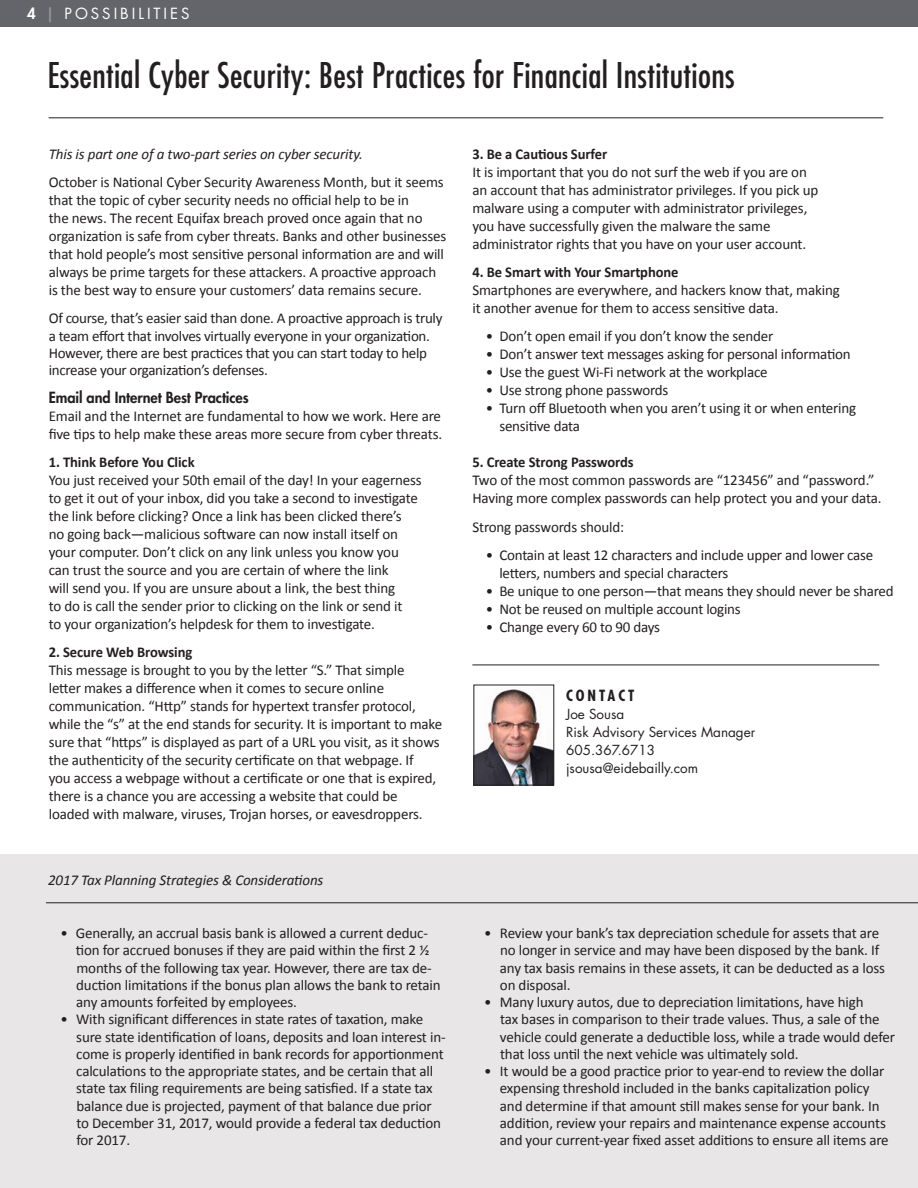
<style>
.page{position:relative;width:918px;height:1188px;background:#fff}
.page>*{position:absolute;margin:0;border:0;box-sizing:border-box;transform-origin:0 0}
.t1{font:condensed 34.5px "Futura";letter-spacing:.01em;color:#231f20}
.Body_Style{font:15px/18px "Calibri";letter-spacing:-.01em;color:#231f20}
.Body_Style-2{font:700 15px "Calibri";letter-spacing:-.005em;color:#231f20}
.Body_Style-3{font:italic 15px "Calibri";letter-spacing:-.01em;color:#231f20}
.Body_Style-4{font:800 15px "Futura";letter-spacing:-.005em;color:#231f20}
.t2{font:15px "Futura";letter-spacing:.2em;color:#fff}
.t3{font:700 condensed 15px "Futura";letter-spacing:.2em;color:#231f20}
.t4{font:13.5px "Futura";color:#231f20}
.s1{font-weight:800}
.s2{font-weight:800;color:#939598}
</style>
<div class="page">
<div style="left:0;top:0;width:918px;height:27px;background:#63656a"></div>
<hr style="left:472px;top:665px;width:407px;height:1px;background:#231f20">
<img style="left:475px;top:689px;width:77px;height:94px">
<div style="left:473px;top:685px;width:81px;height:100px;border:1px solid #231f20"></div>
<hr style="left:49px;top:118px;width:834px;height:1px;background:#231f20">
<div style="left:0;top:854px;width:918px;height:334px;background:#e8e6e7"></div>
<hr style="left:46px;top:903px;width:872px;height:1px;background:#231f20">
<p class="t2" style="left:27px;top:4px;width:164px"><span class="s1">4</span> <span class="s2">|</span> POSSIBILITIES</p>
<p class="t1" style="left:48px;top:55px;width:689px">Essential Cyber Security: Best Practices for Financial Institutions</p>
<p class="Body_Style-3" style="left:49px;top:143px;width:316px">This is part one of a two-part series on cyber security.</p>
<p class="Body_Style" style="left:49px;top:173px;width:399px">October is National Cyber Security Awareness Month, but it seems that the topic of cyber security needs no official help to be in<br>the news. The recent Equifax breach proved once again that no organization is safe from cyber threats. Banks and other businesses that hold people’s most sensitive personal information are and will always be prime targets for these attackers. A proactive approach is the best way to ensure your customers’ data remains secure.</p>
<p class="Body_Style" style="left:49px;top:310px;width:395px;line-height:17.2px">Of course, that’s easier said than done. A proactive approach is truly a team effort that involves virtually everyone in your organization.<br>However, there are best practices that you can start today to help increase your organization’s defenses.</p>
<p class="Body_Style-4" style="left:49px;top:388px;width:202px">Email and Internet Best Practices</p>
<p class="Body_Style" style="left:49px;top:407px;width:395px">Email and the Internet are fundamental to how we work. Here are five tips to help make these areas more secure from cyber threats.</p>
<p class="Body_Style-2" style="left:49px;top:453px;width:147px">1. Think Before You Click</p>
<p class="Body_Style" style="left:49px;top:471px;width:375px">You just received your 50th email of the day! In your eagerness to get it out of your inbox, did you take a second to investigate the link before clicking? Once a link has been clicked there’s<br>no going back—malicious software can now install itself on your computer. Don’t click on any link unless you know you can trust the source and you are certain of where the link<br>will send you. If you are unsure about a link, the best thing<br>to do is call the sender prior to clicking on the link or send it<br>to your organization’s helpdesk for them to investigate.</p>
<p class="Body_Style-2" style="left:49px;top:643px;width:145px">2. Secure Web Browsing</p>
<p class="Body_Style" style="left:49px;top:661px;width:395px">This message is brought to you by the letter “S.” That simple<br>letter makes a difference when it comes to secure online communication. “Http” stands for hypertext transfer protocol, while the “s” at the end stands for security. It is important to make sure that “https” is displayed as part of a URL you visit, as it shows the authenticity of the security certificate on that webpage. If<br>you access a webpage without a certificate or one that is expired, there is a chance you are accessing a website that could be loaded with malware, viruses, Trojan horses, or eavesdroppers.</p>
<p class="Body_Style-3" style="left:48px;top:870px;width:277px">2017 Tax Planning Strategies &amp; Considerations</p>
<p class="Body_Style" style="left:76px;top:925px;width:366px;line-height:17.2px;text-indent:-15px">• Generally, an accrual basis bank is allowed a current deduc&shy;tion for accrued bonuses if they are paid within the first 2 ½ months of the following tax year. However, there are tax de&shy;duction limitations if the bonus plan allows the bank to retain any amounts forfeited by employees.</p>
<p class="Body_Style" style="left:76px;top:1011px;width:371px;line-height:17.2px;text-indent:-16px">• With significant differences in state rates of taxation, make sure state identification of loans, deposits and loan interest in&shy;come is properly identified in bank records for apportionment calculations to the appropriate states, and be certain that all state tax filing requirements are being satisfied. If a state tax balance due is projected, payment of that balance due prior to December 31, 2017, would provide a federal tax deduction for 2017.</p>
<p class="Body_Style-2" style="left:472px;top:144px;width:136px">3. Be a Cautious Surfer</p>
<p class="Body_Style" style="left:472px;top:163px;width:348px">It is important that you do not surf the web if you are on an account that has administrator privileges. If you pick up malware using a computer with administrator privileges, you have successfully given the malware the same administrator rights that you have on your user account.</p>
<p class="Body_Style-2" style="left:472px;top:262px;width:208px">4. Be Smart with Your Smartphone</p>
<p class="Body_Style" style="left:472px;top:281px;width:369px">Smartphones are everywhere, and hackers know that, making it another avenue for them to access sensitive data.</p>
<p class="Body_Style" style="left:486px;top:328px;width:289px">• Don’t open email if you don’t know the sender</p>
<p class="Body_Style" style="left:486px;top:346px;width:366px">• Don’t answer text messages asking for personal information</p>
<p class="Body_Style" style="left:486px;top:364px;width:283px">• Use the guest Wi-Fi network at the workplace</p>
<p class="Body_Style" style="left:486px;top:382px;width:184px">• Use strong phone passwords</p>
<p class="Body_Style" style="left:499px;top:400px;width:358px;text-indent:-14px">• Turn off Bluetooth when you aren’t using it or when entering sensitive data</p>
<p class="Body_Style-2" style="left:472px;top:452px;width:163px">5. Create Strong Passwords</p>
<p class="Body_Style" style="left:472px;top:471px;width:411px">Two of the most common passwords are “123456” and “password.”<br>Having more complex passwords can help protect you and your data.</p>
<p class="Body_Style" style="left:472px;top:518px;width:153px">Strong passwords should:</p>
<p class="Body_Style" style="left:499px;top:546px;width:375px;text-indent:-14px">• Contain at least 12 characters and include upper and lower case letters, numbers and special characters</p>
<p class="Body_Style" style="left:486px;top:582px;width:409px">• Be unique to one person—that means they should never be shared</p>
<p class="Body_Style" style="left:486px;top:600px;width:256px">• Not be reused on multiple account logins</p>
<p class="Body_Style" style="left:486px;top:618px;width:176px">• Change every 60 to 90 days</p>
<p class="t3" style="left:566px;top:686px;width:70px">CONTACT</p>
<p class="t4" style="left:566px;top:705px;width:60px">Joe Sousa</p>
<p class="t4" style="left:566px;top:723px;width:191px">Risk Advisory Services Manager</p>
<p class="t4" style="left:566px;top:741px;width:91px">605.367.6713</p>
<p class="t4" style="left:566px;top:759px;width:134px">jsousa@eidebailly.com</p>
<p class="Body_Style" style="left:500px;top:925px;width:387px;line-height:17.2px;text-indent:-16px">• Review your bank’s tax depreciation schedule for assets that are no longer in service and may have been disposed by the bank. If any tax basis remains in these assets, it can be deducted as a loss on disposal.</p>
<p class="Body_Style" style="left:500px;top:994px;width:397px;line-height:17.2px;text-indent:-16px">• Many luxury autos, due to depreciation limitations, have high<br>tax bases in comparison to their trade values. Thus, a sale of the vehicle could generate a deductible loss, while a trade would defer that loss until the next vehicle was ultimately sold.</p>
<p class="Body_Style" style="left:500px;top:1063px;width:390px;line-height:17.2px;text-indent:-16px">• It would be a good practice prior to year-end to review the dollar expensing threshold included in the banks capitalization policy and determine if that amount still makes sense for your bank. In addition, review your repairs and maintenance expense accounts and your current-year fixed asset additions to ensure all items are</p>
</div>
